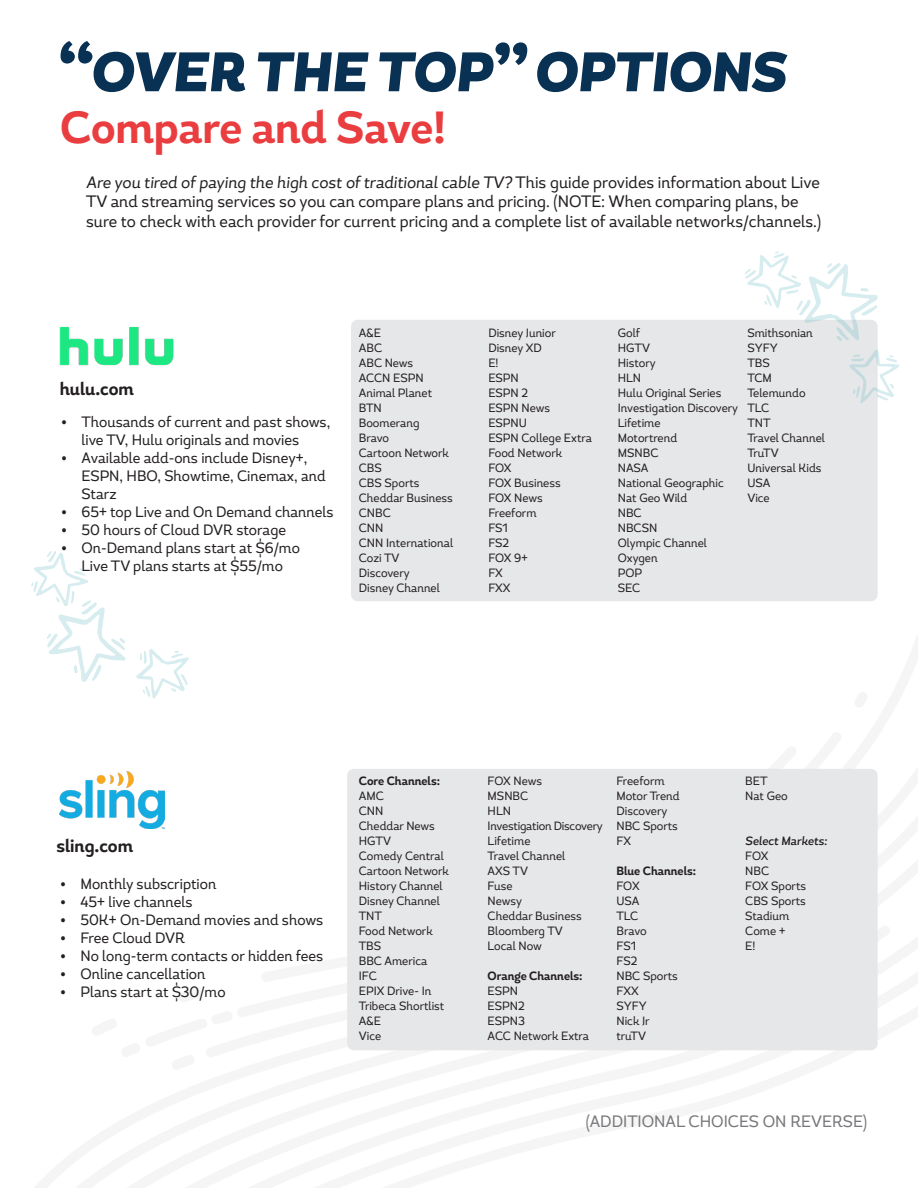
<style>
.page{position:relative;width:918px;height:1188px;background:#fff}
.page>*{position:absolute;margin:0;border:0;box-sizing:border-box;transform-origin:0 0}
.t1{font:italic 900 55.5px "Magallanes Cond";color:#093153}
.t2{font:700 45px "Magallanes Cond";color:#ea3d3f}
.t3{font:700 18px "Magallanes Cond";color:#231f20}
.t4{font:16.5px/19.5px "Magallanes Cond";color:#231f20}
.t5{font:16.5px "Magallanes Cond";color:#77787b}
.t6{font:15px/18px "Magallanes Cond";color:#231f20}
.t7{font:12px "Magallanes Cond";color:#231f20}
.t8{font:700 12px "Magallanes Cond";color:#231f20}
.t9{font:12px "Magallanes Cond";letter-spacing:-.02em;color:#231f20}
.t10{font:italic 500 12px "Magallanes Cond";color:#231f20}
.s1{font-style:italic}
</style>
<div class="page">
<svg style="left:136px;top:649px;width:53px;height:50px"></svg>
<svg style="left:31px;top:551px;width:95px;height:131px"></svg>
<img style="left:59px;top:326px;width:115px;height:40px">
<div style="left:351px;top:320px;width:527px;height:281px;background:#e6e7e9;border-radius:7px"></div>
<svg style="left:849px;top:350px;width:50px;height:53px"></svg>
<svg style="left:745px;top:251px;width:133px;height:90px"></svg>
<div style="left:347px;top:769px;width:531px;height:281px;background:#e6e7e9;border-radius:7px"></div>
<img style="left:59px;top:771px;width:105px;height:57px">
<p class="t1" style="left:55px;top:36px;width:732px">“OVER THE TOP” OPTIONS</p>
<p class="t2" style="left:60px;top:99px;width:387px">Compare and Save!</p>
<p class="t4" style="left:86px;top:172px;width:737px"><span class="s1">Are you tired of paying the high cost of traditional cable TV?</span> This guide provides information about Live<br>TV and streaming services so you can compare plans and pricing. (NOTE: When comparing plans, be sure to check with each provider for current pricing and a complete list of available networks/channels.)</p>
<p class="t3" style="left:60px;top:378px;width:76px">hulu.com</p>
<p class="t6" style="left:82px;top:413px;width:250px;text-indent:-20px">• Thousands of current and past shows, live TV, Hulu originals and movies</p>
<p class="t6" style="left:82px;top:449px;width:246px;text-indent:-20px">• Available add-ons include Disney+,<br>ESPN, HBO, Showtime, Cinemax, and<br>Starz</p>
<p class="t6" style="left:61px;top:503px;width:274px">• 65+ top Live and On Demand channels</p>
<p class="t6" style="left:61px;top:521px;width:226px">• 50 hours of Cloud DVR storage</p>
<p class="t6" style="left:61px;top:539px;width:240px;text-align:center">• On-Demand plans start at $6/mo<br>Live TV plans starts at $55/mo</p>
<p class="t7" style="left:359px;top:325px;width:24px">A&amp;E</p>
<p class="t7" style="left:359px;top:340px;width:25px">ABC</p>
<p class="t7" style="left:359px;top:355px;width:56px">ABC News</p>
<p class="t7" style="left:359px;top:370px;width:66px">ACCN ESPN</p>
<p class="t7" style="left:359px;top:385px;width:75px">Animal Planet</p>
<p class="t7" style="left:359px;top:400px;width:25px">BTN</p>
<p class="t7" style="left:359px;top:415px;width:62px">Boomerang</p>
<p class="t7" style="left:359px;top:430px;width:32px">Bravo</p>
<p class="t7" style="left:359px;top:445px;width:92px">Cartoon Network</p>
<p class="t7" style="left:359px;top:460px;width:25px">CBS</p>
<p class="t7" style="left:359px;top:475px;width:62px">CBS Sports</p>
<p class="t7" style="left:359px;top:490px;width:96px">Cheddar Business</p>
<p class="t7" style="left:359px;top:505px;width:33px">CNBC</p>
<p class="t7" style="left:359px;top:520px;width:26px">CNN</p>
<p class="t7" style="left:359px;top:535px;width:96px">CNN International</p>
<p class="t7" style="left:359px;top:550px;width:42px">Cozi TV</p>
<p class="t7" style="left:359px;top:565px;width:52px">Discovery</p>
<p class="t7" style="left:359px;top:580px;width:83px">Disney Channel</p>
<p class="t7" style="left:488px;top:325px;width:69px">Disney Junior</p>
<p class="t7" style="left:488px;top:340px;width:55px">Disney XD</p>
<p class="t7" style="left:488px;top:355px;width:12px">E!</p>
<p class="t7" style="left:488px;top:370px;width:32px">ESPN</p>
<p class="t7" style="left:488px;top:385px;width:41px">ESPN 2</p>
<p class="t7" style="left:488px;top:400px;width:63px">ESPN News</p>
<p class="t7" style="left:488px;top:415px;width:40px">ESPNU</p>
<p class="t7" style="left:488px;top:430px;width:105px">ESPN College Extra</p>
<p class="t7" style="left:488px;top:445px;width:76px">Food Network</p>
<p class="t7" style="left:488px;top:460px;width:25px">FOX</p>
<p class="t7" style="left:488px;top:475px;width:74px">FOX Business</p>
<p class="t7" style="left:488px;top:490px;width:56px">FOX News</p>
<p class="t7" style="left:488px;top:505px;width:50px">Freeform</p>
<p class="t7" style="left:488px;top:520px;width:21px">FS1</p>
<p class="t7" style="left:488px;top:535px;width:22px">FS2</p>
<p class="t7" style="left:488px;top:550px;width:41px">FOX 9+</p>
<p class="t7" style="left:488px;top:565px;width:16px">FX</p>
<p class="t7" style="left:488px;top:580px;width:24px">FXX</p>
<p class="t7" style="left:618px;top:325px;width:24px">Golf</p>
<p class="t7" style="left:618px;top:340px;width:34px">HGTV</p>
<p class="t7" style="left:618px;top:355px;width:39px">History</p>
<p class="t7" style="left:618px;top:370px;width:25px">HLN</p>
<p class="t7" style="left:618px;top:385px;width:105px">Hulu Original Series</p>
<p class="t7" style="left:618px;top:400px;width:122px">Investigation Discovery</p>
<p class="t7" style="left:618px;top:415px;width:44px">Lifetime</p>
<p class="t7" style="left:618px;top:430px;width:61px">Motortrend</p>
<p class="t7" style="left:618px;top:445px;width:42px">MSNBC</p>
<p class="t7" style="left:618px;top:460px;width:32px">NASA</p>
<p class="t7" style="left:618px;top:475px;width:108px">National Geographic</p>
<p class="t7" style="left:618px;top:490px;width:71px">Nat Geo Wild</p>
<p class="t7" style="left:618px;top:505px;width:25px">NBC</p>
<p class="t7" style="left:618px;top:520px;width:41px">NBCSN</p>
<p class="t7" style="left:618px;top:535px;width:91px">Olympic Channel</p>
<p class="t7" style="left:618px;top:550px;width:41px">Oxygen</p>
<p class="t7" style="left:618px;top:565px;width:26px">POP</p>
<p class="t7" style="left:618px;top:580px;width:24px">SEC</p>
<p class="t7" style="left:747px;top:325px;width:67px">Smithsonian</p>
<p class="t7" style="left:747px;top:340px;width:32px">SYFY</p>
<p class="t7" style="left:747px;top:355px;width:24px">TBS</p>
<p class="t7" style="left:747px;top:370px;width:26px">TCM</p>
<p class="t7" style="left:747px;top:385px;width:60px">Telemundo</p>
<p class="t7" style="left:747px;top:400px;width:23px">TLC</p>
<p class="t7" style="left:747px;top:415px;width:25px">TNT</p>
<p class="t7" style="left:747px;top:430px;width:79px">Travel Channel</p>
<p class="t7" style="left:747px;top:445px;width:33px">TruTV</p>
<p class="t7" style="left:747px;top:460px;width:76px">Universal Kids</p>
<p class="t7" style="left:747px;top:475px;width:25px">USA</p>
<p class="t7" style="left:747px;top:490px;width:24px">Vice</p>
<p class="t3" style="left:56px;top:834px;width:78px">sling.com</p>
<p class="t6" style="left:60px;top:875px;width:158px">• Monthly subscription</p>
<p class="t6" style="left:60px;top:893px;width:134px">• 45+ live channels</p>
<p class="t6" style="left:60px;top:911px;width:265px">• 50K+ On-Demand movies and shows</p>
<p class="t6" style="left:60px;top:929px;width:126px">• Free Cloud DVR</p>
<p class="t6" style="left:60px;top:947px;width:264px">• No long-term contacts or hidden fees</p>
<p class="t6" style="left:60px;top:965px;width:147px">• Online cancellation</p>
<p class="t6" style="left:60px;top:983px;width:167px">• Plans start at $30/mo</p>
<p class="t8" style="left:359px;top:773px;width:83px">Core Channels:</p>
<p class="t7" style="left:359px;top:788px;width:27px">AMC</p>
<p class="t7" style="left:359px;top:803px;width:26px">CNN</p>
<p class="t7" style="left:359px;top:818px;width:78px">Cheddar News</p>
<p class="t7" style="left:359px;top:833px;width:34px">HGTV</p>
<p class="t7" style="left:359px;top:848px;width:87px">Comedy Central</p>
<p class="t7" style="left:359px;top:863px;width:92px">Cartoon Network</p>
<p class="t7" style="left:359px;top:878px;width:85px">History Channel</p>
<p class="t7" style="left:359px;top:893px;width:83px">Disney Channel</p>
<p class="t7" style="left:359px;top:908px;width:25px">TNT</p>
<p class="t7" style="left:359px;top:923px;width:76px">Food Network</p>
<p class="t7" style="left:359px;top:938px;width:24px">TBS</p>
<p class="t7" style="left:359px;top:953px;width:70px">BBC America</p>
<p class="t7" style="left:359px;top:968px;width:19px">IFC</p>
<p class="t7" style="left:359px;top:983px;width:74px">EPIX Drive- In</p>
<p class="t7" style="left:359px;top:998px;width:87px">Tribeca Shortlist</p>
<p class="t7" style="left:359px;top:1013px;width:24px">A&amp;E</p>
<p class="t7" style="left:359px;top:1028px;width:24px">Vice</p>
<p class="t7" style="left:488px;top:773px;width:56px">FOX News</p>
<p class="t7" style="left:488px;top:788px;width:42px">MSNBC</p>
<p class="t7" style="left:488px;top:803px;width:25px">HLN</p>
<p class="t9" style="left:488px;top:818px;width:117px">Investigation Discovery</p>
<p class="t7" style="left:488px;top:833px;width:44px">Lifetime</p>
<p class="t7" style="left:488px;top:848px;width:79px">Travel Channel</p>
<p class="t7" style="left:488px;top:863px;width:42px">AXS TV</p>
<p class="t7" style="left:488px;top:878px;width:26px">Fuse</p>
<p class="t7" style="left:488px;top:893px;width:36px">Newsy</p>
<p class="t7" style="left:488px;top:908px;width:96px">Cheddar Business</p>
<p class="t7" style="left:488px;top:923px;width:77px">Bloomberg TV</p>
<p class="t7" style="left:488px;top:938px;width:56px">Local Now</p>
<p class="t8" style="left:488px;top:968px;width:96px">Orange Channels:</p>
<p class="t7" style="left:488px;top:983px;width:32px">ESPN</p>
<p class="t7" style="left:488px;top:998px;width:39px">ESPN2</p>
<p class="t7" style="left:488px;top:1013px;width:39px">ESPN3</p>
<p class="t7" style="left:488px;top:1028px;width:103px">ACC Network Extra</p>
<p class="t7" style="left:616px;top:773px;width:50px">Freeform</p>
<p class="t7" style="left:616px;top:788px;width:65px">Motor Trend</p>
<p class="t7" style="left:616px;top:803px;width:52px">Discovery</p>
<p class="t7" style="left:616px;top:818px;width:63px">NBC Sports</p>
<p class="t7" style="left:616px;top:833px;width:16px">FX</p>
<p class="t8" style="left:616px;top:863px;width:81px">Blue Channels:</p>
<p class="t7" style="left:616px;top:878px;width:25px">FOX</p>
<p class="t7" style="left:616px;top:893px;width:25px">USA</p>
<p class="t7" style="left:616px;top:908px;width:23px">TLC</p>
<p class="t7" style="left:616px;top:923px;width:32px">Bravo</p>
<p class="t7" style="left:616px;top:938px;width:21px">FS1</p>
<p class="t7" style="left:616px;top:953px;width:22px">FS2</p>
<p class="t7" style="left:616px;top:968px;width:63px">NBC Sports</p>
<p class="t7" style="left:616px;top:983px;width:24px">FXX</p>
<p class="t7" style="left:616px;top:998px;width:32px">SYFY</p>
<p class="t7" style="left:616px;top:1013px;width:35px">Nick Jr</p>
<p class="t7" style="left:616px;top:1028px;width:31px">truTV</p>
<p class="t7" style="left:745px;top:773px;width:24px">BET</p>
<p class="t7" style="left:745px;top:788px;width:44px">Nat Geo</p>
<p class="t10" style="left:745px;top:833px;width:84px">Select Markets:</p>
<p class="t7" style="left:745px;top:848px;width:25px">FOX</p>
<p class="t7" style="left:745px;top:863px;width:25px">NBC</p>
<p class="t7" style="left:745px;top:878px;width:62px">FOX Sports</p>
<p class="t7" style="left:745px;top:893px;width:62px">CBS Sports</p>
<p class="t7" style="left:745px;top:908px;width:46px">Stadium</p>
<p class="t7" style="left:745px;top:923px;width:42px">Come +</p>
<p class="t7" style="left:745px;top:938px;width:12px">E!</p>
<p class="t5" style="left:586px;top:1111px;width:283px">(ADDITIONAL CHOICES ON REVERSE)</p>
</div>
